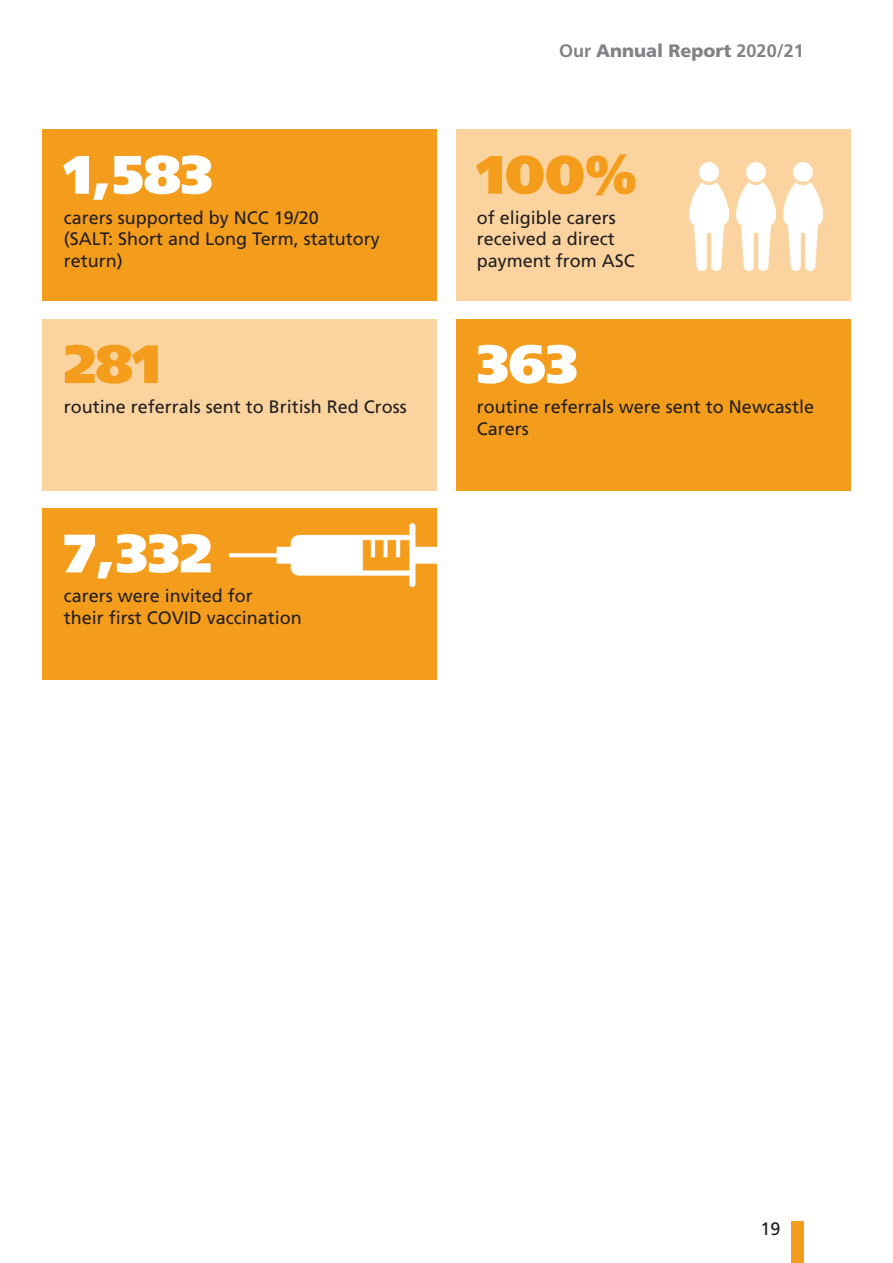
<style>
.page{position:relative;width:893px;height:1263px;background:#fff}
.page>*{position:absolute;margin:0;border:0;box-sizing:border-box;transform-origin:0 0}
.t1{font:900 54px "Frutiger";color:#fff}
.t2{font:900 54px "Frutiger";color:#f49d1d}
.t3{font:18px/21.6px "Frutiger";color:#231f20}
.t4{font:900 18px "Frutiger";color:#808285}
.s1{font-weight:700}
</style>
<div class="page">
<div style="left:791px;top:1222px;width:13px;height:41px;background:#f49d1d"></div>
<div style="left:43px;top:130px;width:394px;height:171px;background:#f49d1d"></div>
<div style="left:456px;top:130px;width:394px;height:171px;background:#fbd39f"></div>
<img style="left:689px;top:163px;width:40px;height:108px">
<img style="left:736px;top:163px;width:40px;height:108px">
<img style="left:783px;top:163px;width:39px;height:108px">
<div style="left:456px;top:319px;width:394px;height:171px;background:#f49d1d"></div>
<div style="left:43px;top:319px;width:394px;height:171px;background:#fbd39f"></div>
<div style="left:43px;top:508px;width:394px;height:171px;background:#f49d1d"></div>
<img style="left:229px;top:523px;width:208px;height:63px">
<p class="t1" style="left:64px;top:142px;width:150px">1,583</p>
<p class="t3" style="left:64px;top:207px;width:318px">carers supported by NCC 19/20<br>(SALT: Short and Long Term, statutory return)</p>
<p class="t2" style="left:64px;top:331px;width:98px">281</p>
<p class="t3" style="left:64px;top:396px;width:345px">routine referrals sent to British Red Cross</p>
<p class="t1" style="left:64px;top:520px;width:149px">7,332</p>
<p class="t3" style="left:64px;top:585px;width:240px">carers were invited for<br>their first COVID vaccination</p>
<p class="t4" style="left:559px;top:40px;width:246px"><span class="s1">Our</span> Annual Report <span class="s1">2020/21</span></p>
<p class="t2" style="left:477px;top:142px;width:162px">100%</p>
<p class="t3" style="left:477px;top:207px;width:160px">of eligible carers received a direct payment from ASC</p>
<p class="t1" style="left:477px;top:331px;width:102px">363</p>
<p class="t3" style="left:477px;top:396px;width:339px">routine referrals were sent to Newcastle<br>Carers</p>
<p class="t3" style="left:760px;top:1218px;width:22px">19</p>
</div>
